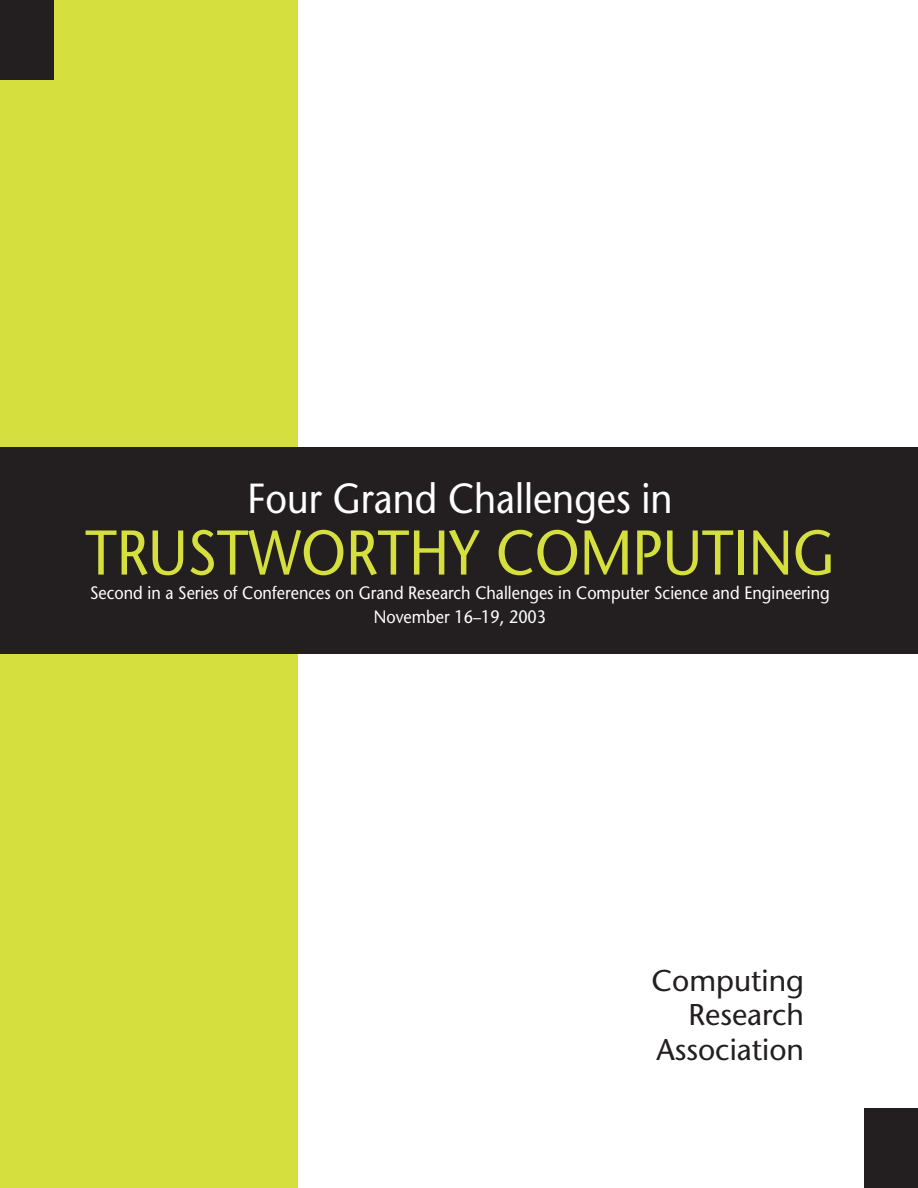
<style>
.page{position:relative;width:918px;height:1188px;background:#fff}
.page>*{position:absolute;margin:0;border:0;box-sizing:border-box;transform-origin:0 0}
.t1{font:63px "Stone Sans";color:#d5df3e;scale:.9 1}
.t2{font:42px "Stone Sans";color:#fff;scale:.9 1}
.t3{font:30px/34.5px "Stone Sans";color:#231f20;text-align:right}
.t4{font:18px/24px "Stone Sans";color:#fff;text-align:center;scale:.9 1}
</style>
<div class="page">
<div style="left:0;top:0;width:298px;height:1188px;background:#d5df3e"></div>
<div style="left:0;top:447px;width:918px;height:207px;background:#231f20"></div>
<div style="left:0;top:0;width:54px;height:80px;background:#231f20"></div>
<div style="left:864px;top:1108px;width:54px;height:80px;background:#231f20"></div>
<h2 class="t2" style="left:247px;top:473px;width:474px">Four Grand Challenges in</h2>
<h1 class="t1" style="left:85px;top:514px;width:834px">TRUSTWORTHY COMPUTING</h1>
<p class="t4" style="left:90px;top:581px;width:824px">Second in a Series of Conferences on Grand Research Challenges in Computer Science and Engineering<br>November 16–19, 2003</p>
<h3 class="t3" style="left:652px;top:963px;width:154px">Computing<br>Research<br>Association</h3>
</div>
